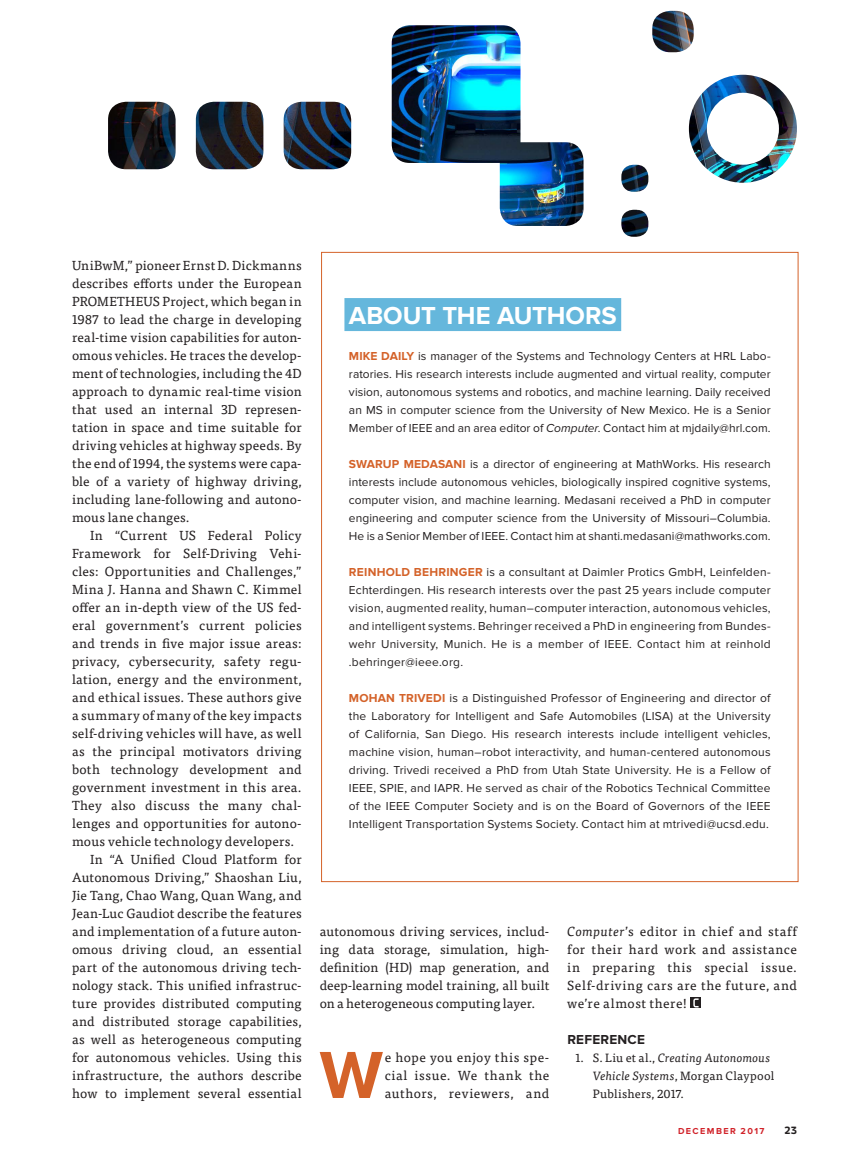
<style>
.page{position:relative;width:851px;height:1161px;background:#fff}
.page>*{position:absolute;margin:0;border:0;box-sizing:border-box;transform-origin:0 0}
.t1{font:700 69px "Proxima Nova";color:#d46229}
.t2{font:700 25.5px "Proxima Nova";letter-spacing:-.005em;color:#fff}
.t3{font:700 13.5px "Proxima Nova";letter-spacing:.015em;color:#231f20}
.t4{font:13.2px/18px "Tisa Pro";letter-spacing:.02em;color:#231f20;text-align:justify}
.t5{font:12px/18px "Proxima Nova";letter-spacing:.015em;color:#231f20;text-align:justify}
.t6{font:12px/18px "Tisa Pro";letter-spacing:.015em;color:#231f20}
.t7{font:700 10.5px "Enzo OT";color:#231f20}
.t8{font:700 9px "Proxima Nova";letter-spacing:.155em;color:#d1232a}
.s1{font-weight:700;color:#d46229}
.s2{font-style:italic}
</style>
<div class="page">
<div style="left:690px;top:997px;width:11px;height:11px;background:#231f20"></div>
<svg style="left:693px;top:998px;width:5px;height:9px"></svg>
<img style="left:108px;top:11px;width:688px;height:226px">
<div style="left:344px;top:298px;width:277px;height:33px;background:#65b7dc"></div>
<p class="t4" style="left:72px;top:256px;width:231px">UniBwM,” pioneer Ernst D. Dickmanns describes efforts under the European PROMETHEUS Project, which began in 1987 to lead the charge in developing real-time vision capabilities for auton&shy;omous vehicles. He traces the develop&shy;ment of technologies, including the 4D approach to dynamic real-time vision that used an internal 3D represen&shy;tation in space and time suitable for driving vehicles at highway speeds. By the end of 1994, the systems were capa&shy;ble of a variety of highway driving, including lane-following and autono&shy;mous lane changes.</p>
<p class="t4" style="left:90px;top:526px;width:213px">In “Current US Federal Policy</p>
<p class="t4" style="left:72px;top:544px;width:231px">Framework for Self-Driving Vehi-</p>
<p class="t4" style="left:72px;top:561px;width:231px">cles: Opportunities and Challenges,”</p>
<p class="t4" style="left:72px;top:579px;width:231px">Mina J. Hanna and Shawn C. Kimmel</p>
<p class="t4" style="left:72px;top:597px;width:231px">offer an in-depth view of the US fed-</p>
<p class="t4" style="left:72px;top:615px;width:231px">eral government’s current policies</p>
<p class="t4" style="left:72px;top:633px;width:231px">and trends in five major issue areas:</p>
<p class="t4" style="left:72px;top:651px;width:231px">privacy, cybersecurity, safety regu-</p>
<p class="t4" style="left:72px;top:669px;width:231px">lation, energy and the environment,</p>
<p class="t4" style="left:72px;top:687px;width:231px">and ethical issues. These authors give</p>
<p class="t4" style="left:72px;top:705px;width:231px">a summary of many of the key impacts</p>
<p class="t4" style="left:72px;top:723px;width:231px">self-driving vehicles will have, as well</p>
<p class="t4" style="left:72px;top:741px;width:231px">as the principal motivators driving</p>
<p class="t4" style="left:72px;top:759px;width:231px">both technology development and</p>
<p class="t4" style="left:72px;top:777px;width:231px">government investment in this area.</p>
<p class="t4" style="left:72px;top:795px;width:231px">They also discuss the many chal-</p>
<p class="t4" style="left:72px;top:813px;width:231px">lenges and opportunities for autono-</p>
<p class="t4" style="left:72px;top:831px;width:224px">mous vehicle technology developers.</p>
<p class="t4" style="left:90px;top:849px;width:213px">In “A Unified Cloud Platform for</p>
<p class="t4" style="left:72px;top:867px;width:231px">Autonomous Driving,” Shaoshan Liu,</p>
<p class="t4" style="left:72px;top:885px;width:231px">Jie Tang, Chao Wang, Quan Wang, and</p>
<p class="t4" style="left:72px;top:903px;width:231px">Jean-Luc Gaudiot describe the features</p>
<p class="t4" style="left:72px;top:921px;width:231px">and implementation of a future auton-</p>
<p class="t4" style="left:72px;top:939px;width:231px">omous driving cloud, an essential</p>
<p class="t4" style="left:72px;top:957px;width:231px">part of the autonomous driving tech-</p>
<p class="t4" style="left:72px;top:975px;width:231px">nology stack. This unified infrastruc-</p>
<p class="t4" style="left:72px;top:993px;width:231px">ture provides distributed computing</p>
<p class="t4" style="left:72px;top:1011px;width:231px">and distributed storage capabilities,</p>
<p class="t4" style="left:72px;top:1029px;width:231px">as well as heterogeneous computing</p>
<p class="t4" style="left:72px;top:1047px;width:231px">for autonomous vehicles. Using this</p>
<p class="t4" style="left:72px;top:1065px;width:231px">infrastructure, the authors describe</p>
<p class="t4" style="left:72px;top:1083px;width:231px">how to implement several essential</p>
<h2 class="t2" style="left:349px;top:300px;width:269px">ABOUT THE AUTHORS</h2>
<p class="t5" style="left:349px;top:347px;width:423px"><span class="s1">MIKE DAILY</span> is manager of the Systems and Technology Centers at HRL Labo&shy;ratories. His research interests include augmented and virtual reality, computer vision, autonomous systems and robotics, and machine learning. Daily received an MS in computer science from the University of New Mexico. He is a Senior Member of IEEE and an area editor of <span class="s2">Computer</span>. Contact him at mjdaily@hrl.com.</p>
<p class="t5" style="left:349px;top:455px;width:423px"><span class="s1">SWARUP MEDASANI</span> is a director of engineering at MathWorks. His research interests include autonomous vehicles, biologically inspired cognitive systems, computer vision, and machine learning. Medasani received a PhD in computer engineering and computer science from the University of Missouri–Columbia.<br>He is a Senior Member of IEEE. Contact him at shanti.medasani@mathworks.com.</p>
<p class="t5" style="left:349px;top:563px;width:423px"><span class="s1">REINHOLD BEHRINGER</span> is a consultant at Daimler Protics GmbH, Leinfelden-Echterdingen. His research interests over the past 25 years include computer vision, augmented reality, human–computer interaction, autonomous vehicles, and intelligent systems. Behringer received a PhD in engineering from Bundes&shy;wehr University, Munich. He is a member of IEEE. Contact him at reinhold .behringer@ieee.org.</p>
<p class="t5" style="left:349px;top:689px;width:423px"><span class="s1">MOHAN TRIVEDI</span> is a Distinguished Professor of Engineering and director of the Laboratory for Intelligent and Safe Automobiles (LISA) at the University of California, San Diego. His research interests include intelligent vehicles, machine vision, human–robot interactivity, and human-centered autonomous driving. Trivedi received a PhD from Utah State University. He is a Fellow of IEEE, SPIE, and IAPR. He served as chair of the Robotics Technical Committee of the IEEE Computer Society and is on the Board of Governors of the IEEE Intelligent Transportation Systems Society. Contact him at mtrivedi@ucsd.edu.</p>
<p class="t4" style="left:319px;top:921px;width:231px">autonomous driving services, includ&shy;ing data storage, simulation, high&shy;definition (HD) map generation, and deep-learning model training, all built on a heterogeneous computing layer.</p>
<h1 class="t1" style="left:319px;top:1035px;width:65px">W</h1>
<p class="t4" style="left:385px;top:1048px;width:166px">e hope you enjoy this spe&shy;cial issue. We thank the authors, reviewers, and</p>
<p class="t4" style="left:567px;top:922px;width:231px"><span class="s2">Computer</span>’s editor in chief and staff for their hard work and assistance in preparing this special issue.<br>Self-driving cars are the future, and we’re almost there!</p>
<p class="t3" style="left:567px;top:1032px;width:79px">REFERENCE</p>
<p class="t6" style="left:593px;top:1048px;width:183px;text-indent:-17px">1. S. Liu et al., <span class="s2">Creating Autonomous<br>Vehicle Systems</span>, Morgan Claypool<br>Publishers, 2017.</p>
<p class="t8" style="left:678px;top:1126px;width:88px">DECEMBER 2017</p>
<p class="t7" style="left:784px;top:1124px;width:14px">23</p>
</div>
